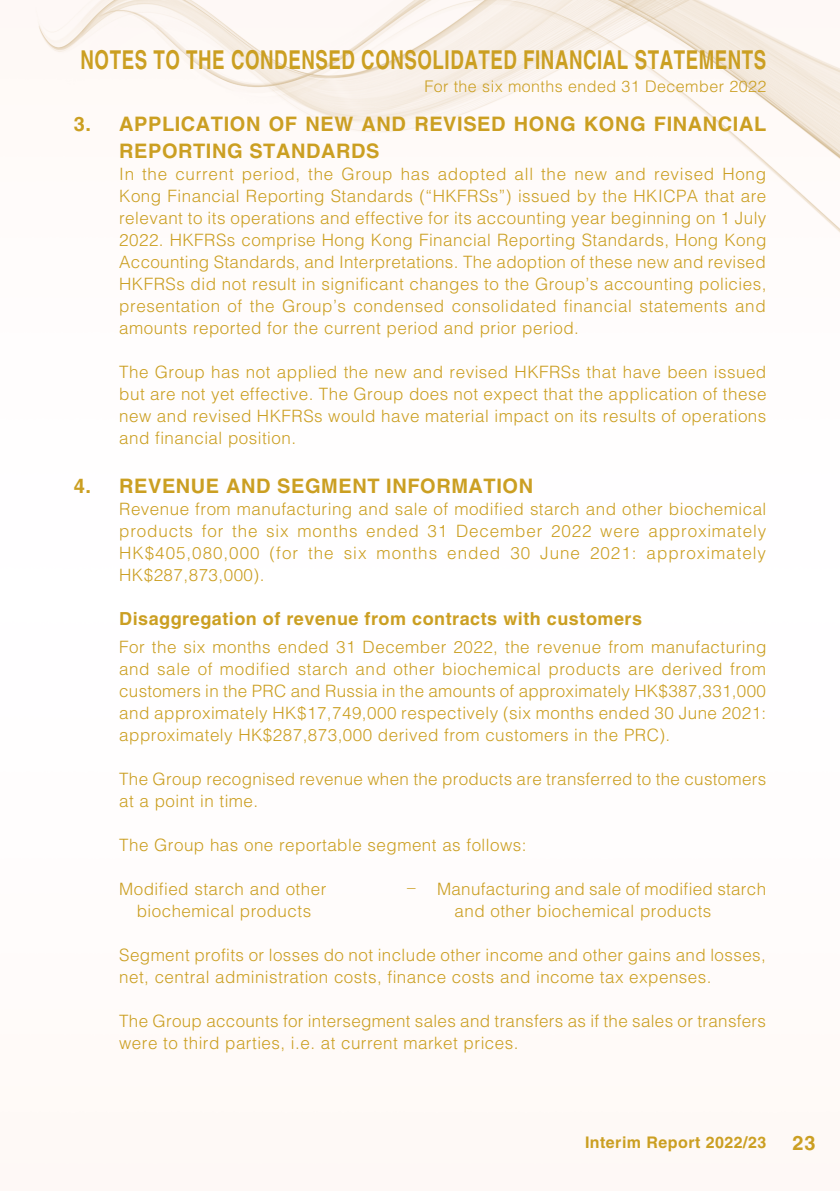
<style>
.page{position:relative;width:840px;height:1191px;background:#fff}
.page>*{position:absolute;margin:0;border:0;box-sizing:border-box;transform-origin:0 0}
.t1{font:700 26px "Helvetica LT Std";letter-spacing:.03em;color:#cb9f22;scale:.72 1}
.t2{font:700 20px/27px "Helvetica LT Std";letter-spacing:.03em;color:#cb9f22}
.t3{font:700 18px "Helvetica LT Std";letter-spacing:.03em;color:#cb9f22}
.t4{font:300 17px/22px "Helvetica LT Std";letter-spacing:.03em;color:#cb9f22;text-align:justify}
.t5{font:300 16px "Helvetica LT Std";letter-spacing:.03em;color:#cb9f22}
.t6{font:700 16px "Helvetica LT Std";letter-spacing:.03em;color:#cb9f22}
</style>
<div class="page">
<img style="left:35px;top:0;width:804px;height:232px">
<h1 class="t1" style="left:80px;top:44px;width:953px">NOTES TO THE CONDENSED CONSOLIDATED FINANCIAL STATEMENTS</h1>
<p class="t5" style="left:424px;top:77px;width:343px">For the six months ended 31 December 2022</p>
<p class="t2" style="left:119px;top:110px;width:648px;text-indent:-45px">3. APPLICATION OF NEW AND REVISED HONG KONG FINANCIAL<br>REPORTING STANDARDS</p>
<p class="t4" style="left:119px;top:163px;width:648px">In the current period, the Group has adopted all the new and revised Hong Kong Financial Reporting Standards (“HKFRSs”) issued by the HKICPA that are relevant to its operations and effective for its accounting year beginning on 1 July 2022. HKFRSs comprise Hong Kong Financial Reporting Standards, Hong Kong Accounting Standards, and Interpretations. The adoption of these new and revised HKFRSs did not result in significant changes to the Group’s accounting policies, presentation of the Group’s condensed consolidated financial statements and amounts reported for the current period and prior period.</p>
<p class="t4" style="left:119px;top:361px;width:648px">The Group has not applied the new and revised HKFRSs that have been issued but are not yet effective. The Group does not expect that the application of these new and revised HKFRSs would have material impact on its results of operations and financial position.</p>
<p class="t2" style="left:74px;top:472px;width:460px">4. REVENUE AND SEGMENT INFORMATION</p>
<p class="t4" style="left:119px;top:498px;width:648px">Revenue from manufacturing and sale of modified starch and other biochemical products for the six months ended 31 December 2022 were approximately HK$405,080,000 (for the six months ended 30 June 2021: approximately HK$287,873,000).</p>
<p class="t3" style="left:119px;top:608px;width:524px">Disaggregation of revenue from contracts with customers</p>
<p class="t4" style="left:119px;top:636px;width:648px">For the six months ended 31 December 2022, the revenue from manufacturing and sale of modified starch and other biochemical products are derived from customers in the PRC and Russia in the amounts of approximately HK$387,331,000 and approximately HK$17,749,000 respectively (six months ended 30 June 2021: approximately HK$287,873,000 derived from customers in the PRC).</p>
<p class="t4" style="left:119px;top:768px;width:648px">The Group recognised revenue when the products are transferred to the customers at a point in time.</p>
<p class="t4" style="left:119px;top:834px;width:408px">The Group has one reportable segment as follows:</p>
<p class="t4" style="left:119px;top:878px;width:208px;text-align:center">Modified starch and other biochemical products</p>
<p class="t4" style="left:407px;top:878px;width:360px;text-align:center">– Manufacturing and sale of modified starch and other biochemical products</p>
<p class="t4" style="left:119px;top:944px;width:647px">Segment profits or losses do not include other income and other gains and losses, net, central administration costs, finance costs and income tax expenses.</p>
<p class="t4" style="left:119px;top:1010px;width:648px">The Group accounts for intersegment sales and transfers as if the sales or transfers were to third parties, i.e. at current market prices.</p>
<p class="t6" style="left:584px;top:1132px;width:183px">Interim Report 2022/23</p>
<p class="t2" style="left:792px;top:1128px;width:24px">23</p>
</div>
